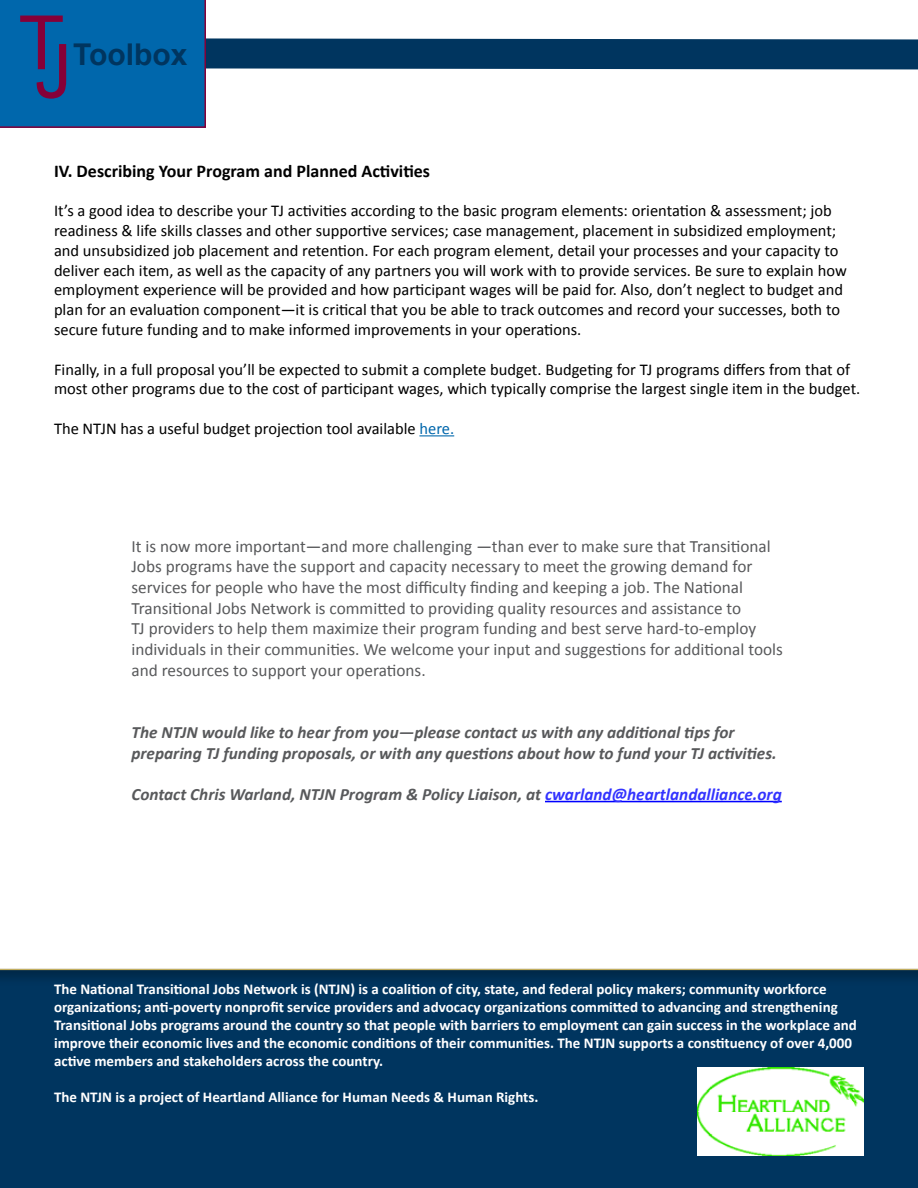
<style>
.page{position:relative;width:918px;height:1188px;background:#fff}
.page>*{position:absolute;margin:0;border:0;box-sizing:border-box;transform-origin:0 0}
.t1{font:75px "Arial";color:#860038}
.t2{font:700 30px "Arial";color:#00355f}
.t3{font:700 18px "Calibri";color:#000}
.t4{font:17.25px/20.7px "Calibri";color:#58595b}
.t5{font:italic 700 17.25px/20.7px "Calibri";color:#58595b}
.t6{font:16.5px/19.8px "Calibri";color:#000}
.t7{font:700 15px/18px "Calibri";color:#fff}
.s1{color:#0067ac}
.s2{color:#33f}
</style>
<div class="page">
<svg style="left:206px;top:38px;width:712px;height:32px;background:#0f4168"></svg>
<div style="left:0;top:0;width:206px;height:128px;background:#0067ac"></div>
<div style="left:73px;top:43px;width:115px;height:22px;background:#0067ac"></div>
<hr style="left:419px;top:435px;width:35px;height:1px;background:#0067ac">
<div style="left:0;top:962px;width:918px;height:226px;background:#000;opacity:.25"></div>
<img style="left:697px;top:1068px;width:167px;height:87px">
<hr style="left:545px;top:801px;width:237px;height:1px;background:#00f">
<h1 class="t1" style="left:18px;top:8px;width:55px">TJ</h1>
<h2 class="t2" style="left:73px;top:35px;width:116px">Toolbox</h2>
<p class="t3" style="left:54px;top:159px;width:378px">IV. Describing Your Program and Planned Activities</p>
<p class="t6" style="left:54px;top:200px;width:794px">It’s a good idea to describe your TJ activities according to the basic program elements: orientation &amp; assessment; job readiness &amp; life skills classes and other supportive services; case management, placement in subsidized employment; and unsubsidized job placement and retention. For each program element, detail your processes and your capacity to deliver each item, as well as the capacity of any partners you will work with to provide services. Be sure to explain how employment experience will be provided and how participant wages will be paid for. Also, don’t neglect to budget and plan for an evaluation component—it is critical that you be able to track outcomes and record your successes, both to secure future funding and to make informed improvements in your operations.</p>
<p class="t6" style="left:54px;top:358px;width:808px">Finally, in a full proposal you’ll be expected to submit a complete budget. Budgeting for TJ programs differs from that of most other programs due to the cost of participant wages, which typically comprise the largest single item in the budget.</p>
<p class="t6" style="left:54px;top:418px;width:402px">The NTJN has a useful budget projection tool available <span class="s1">here.</span></p>
<p class="t4" style="left:131px;top:535px;width:653px">It is now more important—and more challenging —than ever to make sure that Transitional Jobs programs have the support and capacity necessary to meet the growing demand for services for people who have the most difficulty finding and keeping a job. The National Transitional Jobs Network is committed to providing quality resources and assistance to<br>TJ providers to help them maximize their program funding and best serve hard-to-employ individuals in their communities. We welcome your input and suggestions for additional tools and resources to support your operations.</p>
<p class="t5" style="left:131px;top:721px;width:647px">The NTJN would like to hear from you—please contact us with any additional tips for preparing TJ funding proposals, or with any questions about how to fund your TJ activities.</p>
<p class="t5" style="left:131px;top:783px;width:652px">Contact Chris Warland, NTJN Program &amp; Policy Liaison, at <span class="s2">cwarland@heartlandalliance.org</span></p>
<p class="t7" style="left:54px;top:979px;width:804px">The National Transitional Jobs Network is (NTJN) is a coalition of city, state, and federal policy makers; community workforce organizations; anti-poverty nonprofit service providers and advocacy organizations committed to advancing and strengthening Transitional Jobs programs around the country so that people with barriers to employment can gain success in the workplace and improve their economic lives and the economic conditions of their communities. The NTJN supports a constituency of over 4,000 active members and stakeholders across the country.</p>
<p class="t7" style="left:54px;top:1087px;width:486px">The NTJN is a project of Heartland Alliance for Human Needs &amp; Human Rights.</p>
</div>
